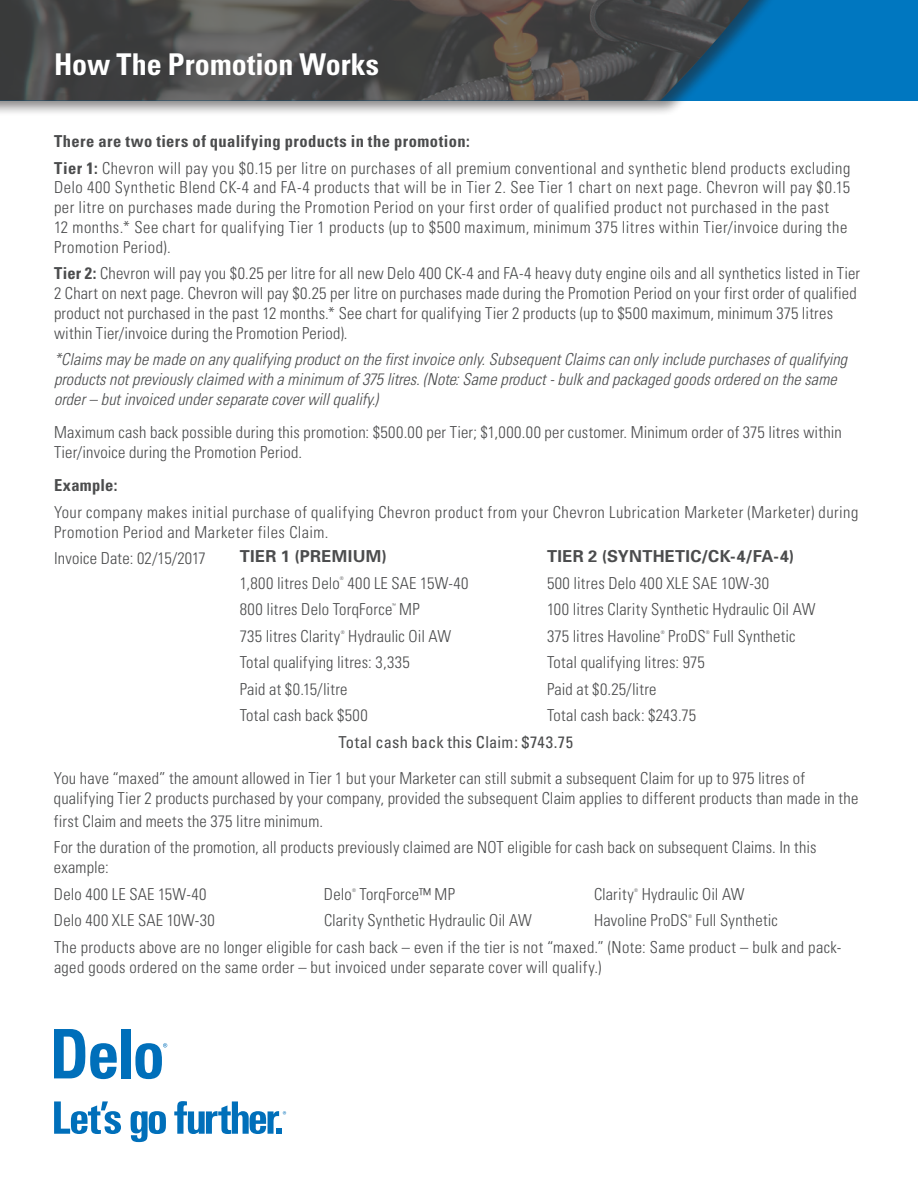
<style>
.page{position:relative;width:918px;height:1188px;background:#fff}
.page>*{position:absolute;margin:0;border:0;box-sizing:border-box;transform-origin:0 0}
.t1{font:700 condensed 30px "Univers";color:#fff}
.t2{font:300 condensed 16.5px/26.5px "Univers";letter-spacing:.015em;color:#4b4c4d}
.t3{font:italic 300 condensed 16.5px/19.8px "Univers";letter-spacing:.005em;color:#4b4c4d}
.t4{font:700 16.5px "Univers";letter-spacing:.015em;color:#4b4c4d}
.t5{font:condensed 16.5px "Univers";letter-spacing:.01em;color:#4b4c4d}
.t6{font:700 condensed 16.5px "Univers";letter-spacing:.015em;color:#4b4c4d}
.t7{font:300 condensed 4.95px "Univers";color:#4b4c4d}
.s1{font-weight:700}
</style>
<div class="page">
<div style="left:0;top:0;width:918px;height:117px;background:#231f20;opacity:.5"></div>
<div style="left:751px;top:0;width:167px;height:101px;background:#0077c0"></div>
<img style="left:0;top:0;width:751px;height:101px">
<svg style="left:54px;top:1029px;width:63px;height:50px"></svg>
<div style="left:122px;top:1029px;width:9px;height:49px;background:#006fba"></div>
<svg style="left:135px;top:1043px;width:32px;height:36px"></svg>
<svg style="left:174px;top:1101px;width:112px;height:33px"></svg>
<svg style="left:131px;top:1111px;width:35px;height:31px"></svg>
<svg style="left:54px;top:1101px;width:67px;height:33px"></svg>
<h1 class="t1" style="left:54px;top:46px;width:327px">How The Promotion Works</h1>
<p class="t2" style="left:54px;top:128px;width:798px"><span class="s1">There are two tiers of qualifying products in the promotion:<br>Tier 1:</span> Chevron will pay you $0.15 per litre on purchases of all premium conventional and synthetic blend products excluding</p>
<p class="t2" style="left:54px;top:178px;width:798px;line-height:19.8px">Delo 400 Synthetic Blend CK-4 and FA-4 products that will be in Tier 2. See Tier 1 chart on next page. Chevron will pay $0.15 per litre on purchases made during the Promotion Period on your first order of qualified product not purchased in the past<br>12 months.* See chart for qualifying Tier 1 products (up to $500 maximum, minimum 375 litres within Tier/invoice during the Promotion Period).</p>
<p class="t2" style="left:54px;top:263px;width:808px;line-height:19.8px"><span class="s1">Tier 2:</span> Chevron will pay you $0.25 per litre for all new Delo 400 CK-4 and FA-4 heavy duty engine oils and all synthetics listed in Tier 2 Chart on next page. Chevron will pay $0.25 per litre on purchases made during the Promotion Period on your first order of qualified product not purchased in the past 12 months.* See chart for qualifying Tier 2 products (up to $500 maximum, minimum 375 litres within Tier/invoice during the Promotion Period).</p>
<p class="t3" style="left:54px;top:349px;width:795px">*Claims may be made on any qualifying product on the first invoice only. Subsequent Claims can only include purchases of qualifying products not previously claimed with a minimum of 375 litres. (Note: Same product - bulk and packaged goods ordered on the same order – but invoiced under separate cover will qualify.)</p>
<p class="t2" style="left:54px;top:422px;width:789px;line-height:19.8px">Maximum cash back possible during this promotion: $500.00 per Tier; $1,000.00 per customer. Minimum order of 375 litres within<br>Tier/invoice during the Promotion Period.</p>
<p class="t6" style="left:54px;top:475px;width:65px">Example:</p>
<p class="t2" style="left:54px;top:502px;width:806px;line-height:19.8px">Your company makes initial purchase of qualifying Chevron product from your Chevron Lubrication Marketer (Marketer) during<br>Promotion Period and Marketer files Claim.</p>
<p class="t2" style="left:54px;top:545px;width:153px">Invoice Date: 02/15/2017</p>
<p class="t4" style="left:240px;top:546px;width:149px">TIER 1 (PREMIUM)</p>
<p class="t2" style="left:240px;top:569px;width:101px">1,800 litres Delo</p>
<p class="t7" style="left:340px;top:576px;width:5px">®</p>
<p class="t4" style="left:547px;top:546px;width:249px">TIER 2 (SYNTHETIC/CK-4/FA-4)</p>
<p class="t2" style="left:547px;top:569px;width:270px">500 litres Delo 400 XLE SAE 10W-30<br>100 litres Clarity Synthetic Hydraulic Oil AW<br>375 litres Havoline</p>
<p class="t2" style="left:240px;top:569px;width:230px;text-indent:108px">400 LE SAE 15W-40<br>800 litres Delo TorqForce MP</p>
<p class="t7" style="left:392px;top:602px;width:5px">™</p>
<p class="t2" style="left:240px;top:622px;width:102px">735 litres Clarity</p>
<p class="t7" style="left:341px;top:629px;width:5px">®</p>
<p class="t7" style="left:661px;top:629px;width:5px">®</p>
<p class="t2" style="left:668px;top:622px;width:39px">ProDS</p>
<p class="t7" style="left:706px;top:629px;width:5px">®</p>
<p class="t2" style="left:713px;top:622px;width:84px">Full Synthetic</p>
<p class="t2" style="left:547px;top:649px;width:159px">Total qualifying litres: 975<br>Paid at $0.25/litre<br>Total cash back: $243.75</p>
<p class="t5" style="left:338px;top:732px;width:236px">Total cash back this Claim: $743.75</p>
<p class="t2" style="left:54px;top:768px;width:806px;line-height:19.8px">You have “maxed” the amount allowed in Tier 1 but your Marketer can still submit a subsequent Claim for up to 975 litres of qualifying Tier 2 products purchased by your company, provided the subsequent Claim applies to different products than made in the</p>
<p class="t2" style="left:54px;top:808px;width:764px">first Claim and meets the 375 litre minimum.<br>For the duration of the promotion, all products previously claimed are NOT eligible for cash back on subsequent Claims. In this</p>
<p class="t2" style="left:54px;top:854px;width:154px">example:<br>Delo 400 LE SAE 15W-40</p>
<p class="t2" style="left:240px;top:622px;width:213px;text-indent:108px">Hydraulic Oil AW<br>Total qualifying litres: 3,335<br>Paid at $0.15/litre<br>Total cash back $500</p>
<p class="t2" style="left:324px;top:881px;width:29px">Delo</p>
<p class="t7" style="left:352px;top:887px;width:5px">®</p>
<p class="t2" style="left:360px;top:881px;width:97px">TorqForce™ MP</p>
<p class="t2" style="left:594px;top:881px;width:41px">Clarity</p>
<p class="t7" style="left:634px;top:887px;width:5px">®</p>
<p class="t2" style="left:642px;top:881px;width:105px">Hydraulic Oil AW</p>
<p class="t2" style="left:54px;top:907px;width:162px">Delo 400 XLE SAE 10W-30</p>
<p class="t2" style="left:324px;top:907px;width:209px">Clarity Synthetic Hydraulic Oil AW</p>
<p class="t2" style="left:594px;top:907px;width:96px">Havoline ProDS</p>
<p class="t7" style="left:688px;top:913px;width:5px">®</p>
<p class="t2" style="left:54px;top:907px;width:789px;text-indent:642px">Full Synthetic<br>The products above are no longer eligible for cash back – even if the tier is not “maxed.” (Note: Same product – bulk and pack-</p>
<p class="t2" style="left:54px;top:953px;width:549px">aged goods ordered on the same order – but invoiced under separate cover will qualify.)</p>
</div>
